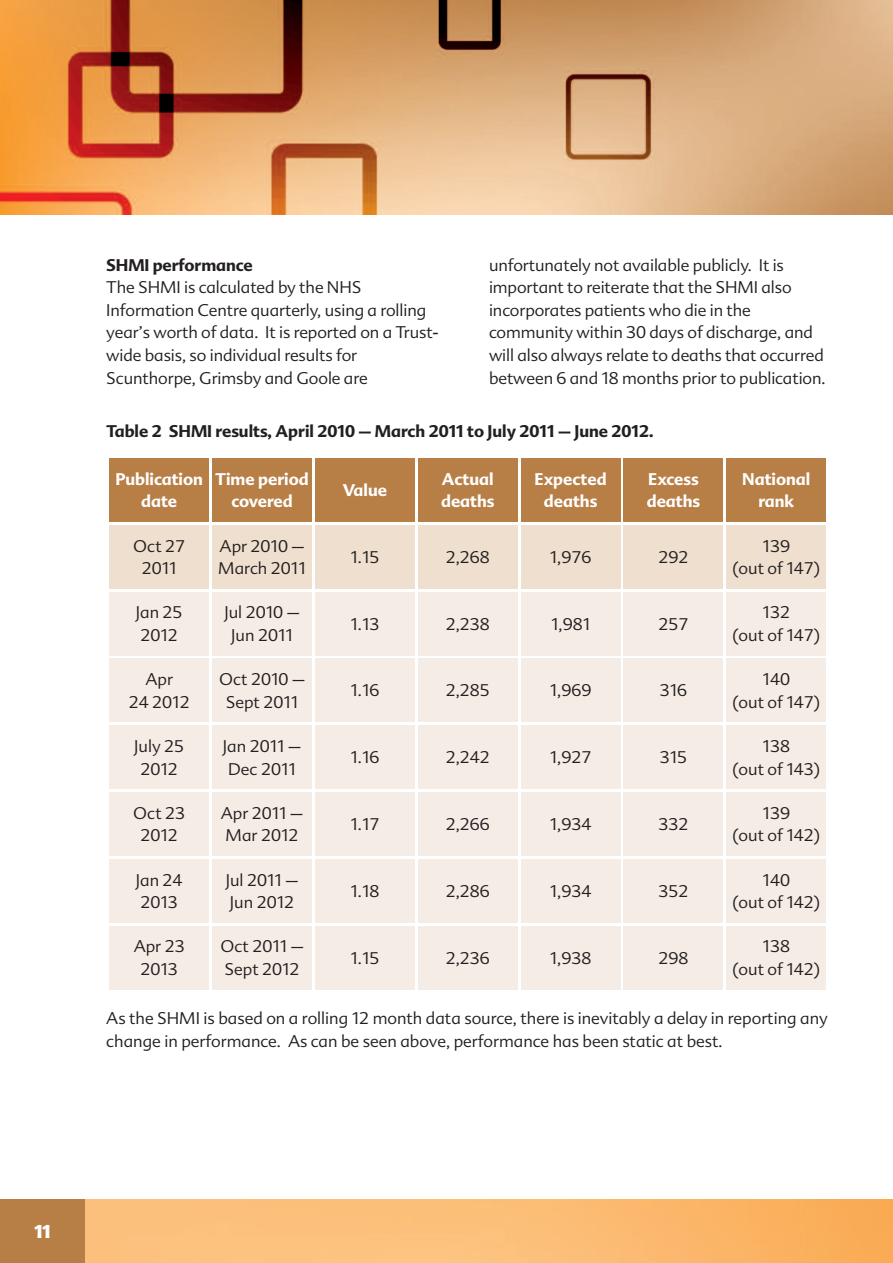
<style>
.page{position:relative;width:893px;height:1263px;background:#fff}
.page>*{position:absolute;margin:0;border:0;box-sizing:border-box;transform-origin:0 0}
.t1{font:900 18px "Advert";color:#fff}
.t2{font:300 16.5px/22.6px "Advert";letter-spacing:-.005em;color:#231f20;text-align:center}
.t3{font:700 16.5px/22.6px "Advert";color:#fff;text-align:center}
.t4{font:700 16.5px "Advert";color:#231f20}
</style>
<div class="page">
<img style="left:0;top:0;width:893px;height:215px">
<img style="left:85px;top:1199px;width:808px;height:64px">
<div style="left:0;top:1199px;width:85px;height:64px;background:#b77e46"></div>
<div style="left:109px;top:458px;width:100px;height:64px;background:#b77e46"></div>
<div style="left:212px;top:458px;width:100px;height:64px;background:#b77e46"></div>
<div style="left:315px;top:458px;width:100px;height:64px;background:#b77e46"></div>
<div style="left:418px;top:458px;width:100px;height:64px;background:#b77e46"></div>
<div style="left:521px;top:458px;width:99px;height:64px;background:#b77e46"></div>
<div style="left:623px;top:458px;width:100px;height:64px;background:#b77e46"></div>
<div style="left:726px;top:458px;width:100px;height:64px;background:#b77e46"></div>
<div style="left:109px;top:525px;width:100px;height:64px;background:#eedfce"></div>
<div style="left:212px;top:525px;width:100px;height:64px;background:#eedfce"></div>
<div style="left:315px;top:525px;width:100px;height:64px;background:#eedfce"></div>
<div style="left:418px;top:525px;width:100px;height:64px;background:#eedfce"></div>
<div style="left:521px;top:525px;width:99px;height:64px;background:#eedfce"></div>
<div style="left:623px;top:525px;width:100px;height:64px;background:#eedfce"></div>
<div style="left:726px;top:525px;width:100px;height:64px;background:#eedfce"></div>
<div style="left:109px;top:592px;width:100px;height:63px;background:#f5ede5"></div>
<div style="left:212px;top:592px;width:100px;height:63px;background:#f5ede5"></div>
<div style="left:315px;top:592px;width:100px;height:63px;background:#f5ede5"></div>
<div style="left:418px;top:592px;width:100px;height:63px;background:#f5ede5"></div>
<div style="left:521px;top:592px;width:99px;height:63px;background:#f5ede5"></div>
<div style="left:623px;top:592px;width:100px;height:63px;background:#f5ede5"></div>
<div style="left:726px;top:592px;width:100px;height:63px;background:#f5ede5"></div>
<div style="left:109px;top:658px;width:100px;height:64px;background:#f5ede5"></div>
<div style="left:212px;top:658px;width:100px;height:64px;background:#f5ede5"></div>
<div style="left:315px;top:658px;width:100px;height:64px;background:#f5ede5"></div>
<div style="left:418px;top:658px;width:100px;height:64px;background:#f5ede5"></div>
<div style="left:521px;top:658px;width:99px;height:64px;background:#f5ede5"></div>
<div style="left:623px;top:658px;width:100px;height:64px;background:#f5ede5"></div>
<div style="left:726px;top:658px;width:100px;height:64px;background:#f5ede5"></div>
<div style="left:109px;top:725px;width:100px;height:64px;background:#f5ede5"></div>
<div style="left:212px;top:725px;width:100px;height:64px;background:#f5ede5"></div>
<div style="left:315px;top:725px;width:100px;height:64px;background:#f5ede5"></div>
<div style="left:418px;top:725px;width:100px;height:64px;background:#f5ede5"></div>
<div style="left:521px;top:725px;width:99px;height:64px;background:#f5ede5"></div>
<div style="left:623px;top:725px;width:100px;height:64px;background:#f5ede5"></div>
<div style="left:726px;top:725px;width:100px;height:64px;background:#f5ede5"></div>
<div style="left:109px;top:792px;width:100px;height:64px;background:#f5ede5"></div>
<div style="left:212px;top:792px;width:100px;height:64px;background:#f5ede5"></div>
<div style="left:315px;top:792px;width:100px;height:64px;background:#f5ede5"></div>
<div style="left:418px;top:792px;width:100px;height:64px;background:#f5ede5"></div>
<div style="left:521px;top:792px;width:99px;height:64px;background:#f5ede5"></div>
<div style="left:623px;top:792px;width:100px;height:64px;background:#f5ede5"></div>
<div style="left:726px;top:792px;width:100px;height:64px;background:#f5ede5"></div>
<div style="left:109px;top:859px;width:100px;height:64px;background:#f5ede5"></div>
<div style="left:212px;top:859px;width:100px;height:64px;background:#f5ede5"></div>
<div style="left:315px;top:859px;width:100px;height:64px;background:#f5ede5"></div>
<div style="left:418px;top:859px;width:100px;height:64px;background:#f5ede5"></div>
<div style="left:521px;top:859px;width:99px;height:64px;background:#f5ede5"></div>
<div style="left:623px;top:859px;width:100px;height:64px;background:#f5ede5"></div>
<div style="left:726px;top:859px;width:100px;height:64px;background:#f5ede5"></div>
<div style="left:109px;top:926px;width:100px;height:63px;background:#f5ede5"></div>
<div style="left:212px;top:926px;width:100px;height:63px;background:#f5ede5"></div>
<div style="left:315px;top:926px;width:100px;height:63px;background:#f5ede5"></div>
<div style="left:418px;top:926px;width:100px;height:63px;background:#f5ede5"></div>
<div style="left:521px;top:926px;width:99px;height:63px;background:#f5ede5"></div>
<div style="left:623px;top:926px;width:100px;height:63px;background:#f5ede5"></div>
<div style="left:726px;top:926px;width:100px;height:63px;background:#f5ede5"></div>
<p class="t4" style="left:106px;top:259px;width:148px">SHMI performance</p>
<p class="t2" style="left:106px;top:278px;width:334px;text-align:left">The SHMI is calculated by the NHS Information Centre quarterly, using a rolling year’s worth of data. It is reported on a Trust&shy;wide basis, so individual results for Scunthorpe, Grimsby and Goole are</p>
<p class="t2" style="left:489px;top:255px;width:338px;text-align:left">unfortunately not available publicly. It is important to reiterate that the SHMI also incorporates patients who die in the community within 30 days of discharge, and will also always relate to deaths that occurred between 6 and 18 months prior to publication.</p>
<p class="t4" style="left:106px;top:425px;width:549px">Table 2 SHMI results, April 2010 – March 2011 to July 2011 – June 2012.</p>
<p class="t3" style="left:115px;top:469px;width:89px">Publication date</p>
<p class="t3" style="left:215px;top:469px;width:95px">Time period covered</p>
<p class="t3" style="left:343px;top:481px;width:46px">Value</p>
<p class="t3" style="left:441px;top:469px;width:55px;text-align:left">Actual deaths</p>
<p class="t3" style="left:534px;top:469px;width:74px">Expected deaths</p>
<p class="t3" style="left:647px;top:469px;width:55px;text-align:left">Excess deaths</p>
<p class="t3" style="left:742px;top:469px;width:70px">National rank</p>
<p class="t2" style="left:133px;top:536px;width:53px">Oct 27<br>2011</p>
<p class="t2" style="left:218px;top:536px;width:89px;text-align:left">Apr 2010 –<br>March 2011</p>
<p class="t2" style="left:350px;top:547px;width:31px">1.15</p>
<p class="t2" style="left:446px;top:547px;width:46px">2,268</p>
<p class="t2" style="left:550px;top:547px;width:43px">1,976</p>
<p class="t2" style="left:658px;top:547px;width:31px">292</p>
<p class="t2" style="left:732px;top:536px;width:89px">139<br>(out of 147)</p>
<p class="t2" style="left:136px;top:603px;width:48px;text-align:left">Jan 25<br>2012</p>
<p class="t2" style="left:224px;top:603px;width:77px">Jul 2010 –<br>Jun 2011</p>
<p class="t2" style="left:350px;top:614px;width:31px">1.13</p>
<p class="t2" style="left:446px;top:614px;width:46px">2,238</p>
<p class="t2" style="left:551px;top:614px;width:41px">1,981</p>
<p class="t2" style="left:658px;top:614px;width:31px">257</p>
<p class="t2" style="left:732px;top:603px;width:89px">132<br>(out of 147)</p>
<p class="t2" style="left:129px;top:670px;width:62px">Apr<br>24 2012</p>
<p class="t2" style="left:219px;top:670px;width:87px">Oct 2010 –<br>Sept 2011</p>
<p class="t2" style="left:350px;top:681px;width:31px">1.16</p>
<p class="t2" style="left:446px;top:681px;width:46px">2,285</p>
<p class="t2" style="left:550px;top:681px;width:43px">1,969</p>
<p class="t2" style="left:660px;top:681px;width:29px">316</p>
<p class="t2" style="left:732px;top:670px;width:89px">140<br>(out of 147)</p>
<p class="t2" style="left:134px;top:736px;width:51px">July 25<br>2012</p>
<p class="t2" style="left:223px;top:736px;width:80px">Jan 2011 –<br>Dec 2011</p>
<p class="t2" style="left:350px;top:748px;width:31px">1.16</p>
<p class="t2" style="left:446px;top:748px;width:46px">2,242</p>
<p class="t2" style="left:550px;top:748px;width:43px">1,927</p>
<p class="t2" style="left:660px;top:748px;width:29px">315</p>
<p class="t2" style="left:732px;top:736px;width:89px">138<br>(out of 143)</p>
<p class="t2" style="left:133px;top:803px;width:53px">Oct 23<br>2012</p>
<p class="t2" style="left:221px;top:803px;width:84px;text-align:left">Apr 2011 –<br>Mar 2012</p>
<p class="t2" style="left:350px;top:815px;width:31px">1.17</p>
<p class="t2" style="left:446px;top:815px;width:46px">2,266</p>
<p class="t2" style="left:550px;top:815px;width:43px">1,934</p>
<p class="t2" style="left:658px;top:815px;width:31px">332</p>
<p class="t2" style="left:732px;top:803px;width:89px">139<br>(out of 142)</p>
<p class="t2" style="left:136px;top:870px;width:48px;text-align:left">Jan 24<br>2013</p>
<p class="t2" style="left:226px;top:870px;width:74px;text-align:left">Jul 2011 –<br>Jun 2012</p>
<p class="t2" style="left:350px;top:881px;width:31px">1.18</p>
<p class="t2" style="left:446px;top:881px;width:46px">2,286</p>
<p class="t2" style="left:550px;top:881px;width:43px">1,934</p>
<p class="t2" style="left:658px;top:881px;width:31px">352</p>
<p class="t2" style="left:732px;top:870px;width:89px">140<br>(out of 142)</p>
<p class="t2" style="left:134px;top:937px;width:52px">Apr 23<br>2013</p>
<p class="t2" style="left:220px;top:937px;width:85px;text-align:left">Oct 2011 –<br>Sept 2012</p>
<p class="t2" style="left:350px;top:948px;width:31px">1.15</p>
<p class="t2" style="left:446px;top:948px;width:46px">2,236</p>
<p class="t2" style="left:550px;top:948px;width:43px">1,938</p>
<p class="t2" style="left:658px;top:948px;width:31px">298</p>
<p class="t2" style="left:732px;top:937px;width:89px">138<br>(out of 142)</p>
<p class="t2" style="left:106px;top:1009px;width:723px;text-align:left">As the SHMI is based on a rolling 12 month data source, there is inevitably a delay in reporting any change in performance. As can be seen above, performance has been static at best.</p>
<p class="t1" style="left:34px;top:1225px;width:18px">11</p>
</div>
